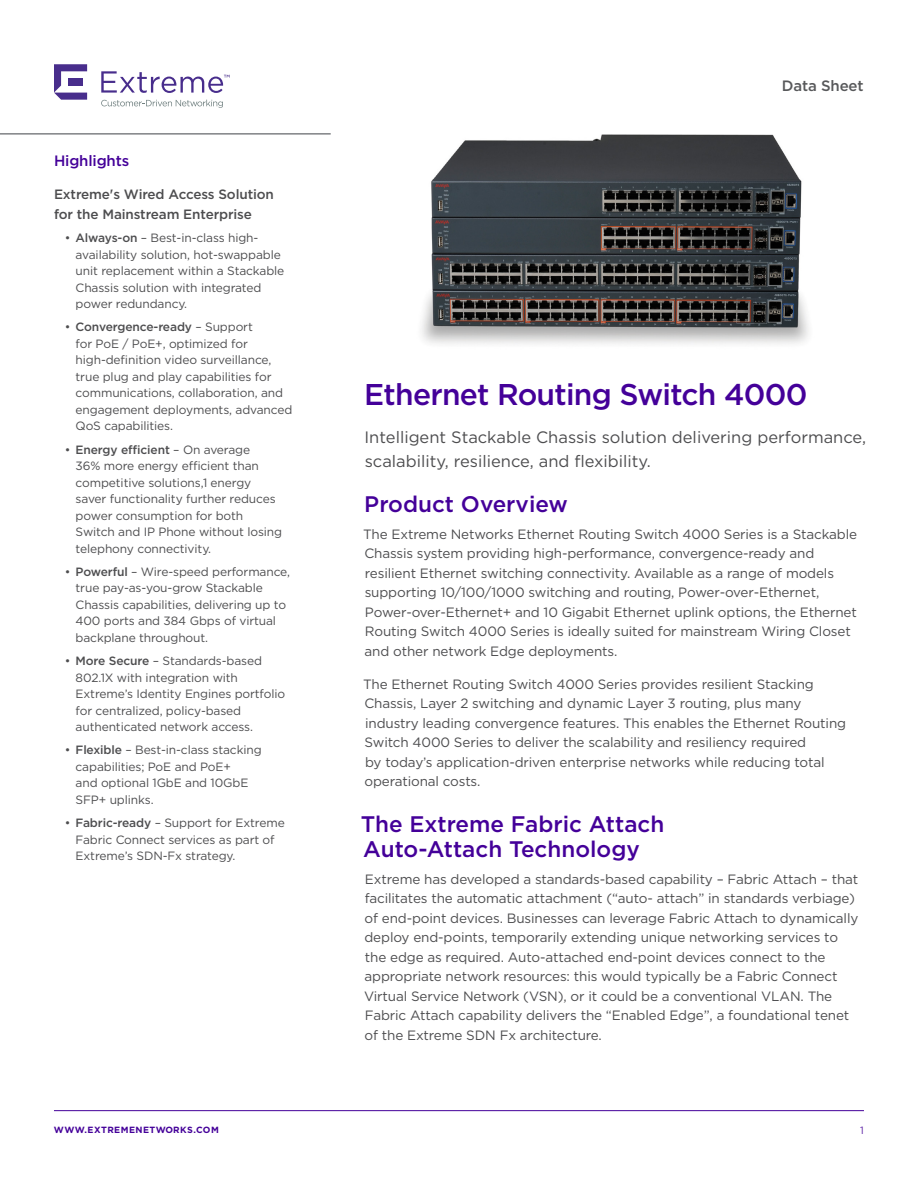
<style>
.page{position:relative;width:918px;height:1188px;background:#fff}
.page>*{position:absolute;margin:0;border:0;box-sizing:border-box;transform-origin:0 0}
.t1{font:500 30px "Gotham";letter-spacing:-.025em;color:#409}
.t2{font:500 22.5px/25.5px "Gotham";color:#409}
.t3{font:16.5px/24px "Gotham";color:#4d4d4f}
.t4{font:500 15px "Gotham";letter-spacing:-.01em;color:#409}
.t5{font:500 15px "Gotham";letter-spacing:-.01em;color:#58595b}
.t6{font:13.5px/19.5px "Gotham";letter-spacing:-.01em;color:#4d4d4f}
.t7{font:500 13.5px/19.5px "Gotham";letter-spacing:-.01em;color:#4d4d4f}
.t8{font:12px/16.5px "Gotham";letter-spacing:-.01em;color:#4d4d4f}
.t9{font:10.5px "Gotham";color:#6026a8}
.t10{font:700 9px "Gotham";letter-spacing:.05em;color:#409}
.s1{font-weight:500}
</style>
<div class="page">
<hr style="left:54px;top:1110px;width:810px;height:1px;background:#409">
<svg style="left:101px;top:100px;width:122px;height:8px"></svg>
<svg style="left:54px;top:64px;width:33px;height:36px"></svg>
<svg style="left:101px;top:71px;width:129px;height:22px"></svg>
<hr style="left:0;top:133px;width:331px;height:2px;background:#808285">
<img style="left:421px;top:135px;width:388px;height:209px">
<p class="t4" style="left:54px;top:151px;width:77px">Highlights</p>
<p class="t7" style="left:54px;top:185px;width:221px">Extreme's Wired Access Solution for the Mainstream Enterprise</p>
<p class="t8" style="left:76px;top:229px;width:210px;text-indent:-11px">• <span class="s1">Always-on</span> – Best-in-class high&shy;availability solution, hot-swappable unit replacement within a Stackable<br>Chassis solution with integrated power redundancy.</p>
<p class="t8" style="left:76px;top:319px;width:218px;text-indent:-11px">• <span class="s1">Convergence-ready</span> – Support<br>for PoE / PoE+, optimized for high-definition video surveillance, true plug and play capabilities for communications, collaboration, and engagement deployments, advanced<br>QoS capabilities.</p>
<p class="t8" style="left:76px;top:441px;width:208px;text-indent:-11px">• <span class="s1">Energy efficient</span> – On average<br>36% more energy efficient than competitive solutions,1 energy saver functionality further reduces power consumption for both<br>Switch and IP Phone without losing telephony connectivity.</p>
<p class="t8" style="left:76px;top:563px;width:216px;text-indent:-11px">• <span class="s1">Powerful</span> – Wire-speed performance, true pay-as-you-grow Stackable Chassis capabilities, delivering up to 400 ports and 384 Gbps of virtual backplane throughout.</p>
<p class="t8" style="left:76px;top:652px;width:211px;text-indent:-11px">• <span class="s1">More Secure</span> – Standards-based<br>802.1X with integration with<br>Extreme’s Identity Engines portfolio for centralized, policy-based authenticated network access.</p>
<p class="t8" style="left:76px;top:742px;width:188px;text-indent:-11px">• <span class="s1">Flexible</span> – Best-in-class stacking capabilities; PoE and PoE+<br>and optional 1GbE and 10GbE<br>SFP+ uplinks.</p>
<p class="t8" style="left:76px;top:814px;width:211px;text-indent:-11px">• <span class="s1">Fabric-ready</span> – Support for Extreme<br>Fabric Connect services as part of<br>Extreme’s SDN-Fx strategy.</p>
<p class="t5" style="left:782px;top:76px;width:83px">Data Sheet</p>
<h1 class="t1" style="left:364px;top:375px;width:445px">Ethernet Routing Switch 4000</h1>
<p class="t3" style="left:365px;top:424px;width:503px">Intelligent Stackable Chassis solution delivering performance, scalability, resilience, and flexibility.</p>
<h2 class="t2" style="left:364px;top:491px;width:205px">Product Overview</h2>
<p class="t6" style="left:363px;top:524px;width:495px">The Extreme Networks Ethernet Routing Switch 4000 Series is a Stackable Chassis system providing high-performance, convergence-ready and resilient Ethernet switching connectivity. Available as a range of models supporting 10/100/1000 switching and routing, Power-over-Ethernet, Power-over-Ethernet+ and 10 Gigabit Ethernet uplink options, the Ethernet Routing Switch 4000 Series is ideally suited for mainstream Wiring Closet and other network Edge deployments.</p>
<p class="t6" style="left:363px;top:674px;width:484px">The Ethernet Routing Switch 4000 Series provides resilient Stacking Chassis, Layer 2 switching and dynamic Layer 3 routing, plus many industry leading convergence features. This enables the Ethernet Routing Switch 4000 Series to deliver the scalability and resiliency required<br>by today’s application-driven enterprise networks while reducing total operational costs.</p>
<h2 class="t2" style="left:361px;top:811px;width:305px">The Extreme Fabric Attach<br>Auto-Attach Technology</h2>
<p class="t6" style="left:364px;top:869px;width:496px">Extreme has developed a standards-based capability – Fabric Attach – that facilitates the automatic attachment (“auto- attach” in standards verbiage) of end-point devices. Businesses can leverage Fabric Attach to dynamically deploy end-points, temporarily extending unique networking services to the edge as required. Auto-attached end-point devices connect to the appropriate network resources: this would typically be a Fabric Connect Virtual Service Network (VSN), or it could be a conventional VLAN. The Fabric Attach capability delivers the “Enabled Edge”, a foundational tenet of the Extreme SDN Fx architecture.</p>
<p class="t10" style="left:54px;top:1124px;width:166px">WWW.EXTREMENETWORKS.COM</p>
<p class="t9" style="left:860px;top:1124px;width:5px">1</p>
</div>
